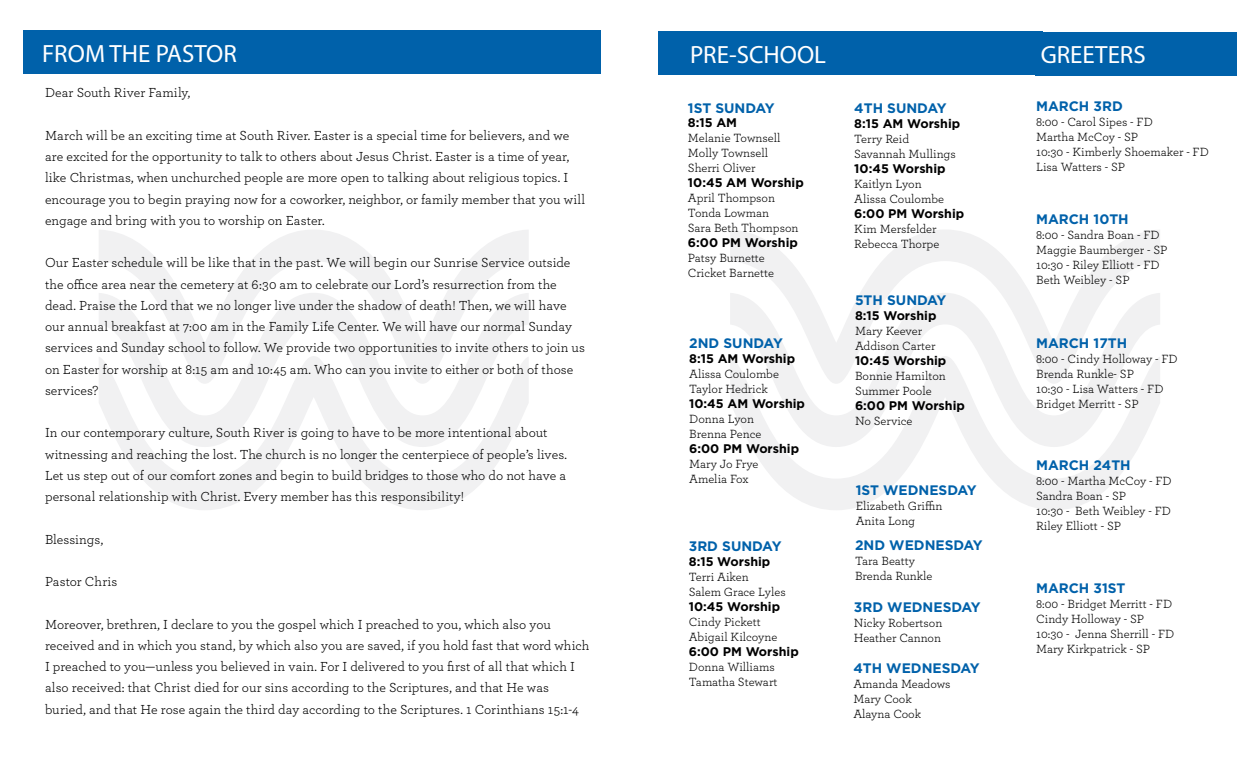
<style>
.page{position:relative;width:1260px;height:765px;background:#fff}
.page>*{position:absolute;margin:0;border:0;box-sizing:border-box;transform-origin:0 0}
.t1{font:25px "Myriad Pro";color:#fff}
.t2{font:13.75px/21.2px "Archer";color:#000}
.t3{font:700 13.75px "Gotham";color:#0061aa}
.t4{font:12.5px/15px "Archer";color:#000}
.t5{font:700 12.5px "Gotham";color:#000}
</style>
<div class="page">
<svg style="left:99px;top:230px;width:430px;height:63px"></svg>
<svg style="left:120px;top:447px;width:387px;height:63px"></svg>
<svg style="left:99px;top:293px;width:430px;height:154px;fill:#f1f1f2"></svg>
<svg style="left:730px;top:230px;width:430px;height:63px"></svg>
<svg style="left:752px;top:447px;width:387px;height:63px"></svg>
<svg style="left:730px;top:293px;width:430px;height:154px;fill:#f1f1f2"></svg>
<div style="left:659px;top:32px;width:384px;height:43px;background:#0061aa"></div>
<div style="left:1035px;top:32px;width:202px;height:43px;background:#0061aa"></div>
<div style="left:23px;top:31px;width:578px;height:43px;background:#0061aa"></div>
<h1 class="t1" style="left:42px;top:38px;width:196px">FROM THE PASTOR</h1>
<p class="t2" style="left:45px;top:82px;width:147px">Dear South River Family,</p>
<p class="t2" style="left:45px;top:124px;width:542px">March will be an exciting time at South River. Easter is a special time for believers, and we are excited for the opportunity to talk to others about Jesus Christ. Easter is a time of year, like Christmas, when unchurched people are more open to talking about religious topics. I encourage you to begin praying now for a coworker, neighbor, or family member that you will engage and bring with you to worship on Easter.</p>
<p class="t2" style="left:45px;top:252px;width:542px">Our Easter schedule will be like that in the past. We will begin our Sunrise Service outside the office area near the cemetery at 6:30 am to celebrate our Lord’s resurrection from the dead. Praise the Lord that we no longer live under the shadow of death! Then, we will have our annual breakfast at 7:00 am in the Family Life Center. We will have our normal Sunday services and Sunday school to follow. We provide two opportunities to invite others to join us on Easter for worship at 8:15 am and 10:45 am. Who can you invite to either or both of those services?</p>
<p class="t2" style="left:45px;top:421px;width:524px">In our contemporary culture, South River is going to have to be more intentional about witnessing and reaching the lost. The church is no longer the centerpiece of people’s lives.<br>Let us step out of our comfort zones and begin to build bridges to those who do not have a personal relationship with Christ. Every member has this responsibility!</p>
<p class="t2" style="left:45px;top:528px;width:60px">Blessings,</p>
<p class="t2" style="left:45px;top:570px;width:74px">Pastor Chris</p>
<p class="t2" style="left:45px;top:613px;width:546px">Moreover, brethren, I declare to you the gospel which I preached to you, which also you received and in which you stand, by which also you are saved, if you hold fast that word which I preached to you—unless you believed in vain. For I delivered to you first of all that which I also received: that Christ died for our sins according to the Scriptures, and that He was buried, and that He rose again the third day according to the Scriptures. 1 Corinthians 15:1-4</p>
<h1 class="t1" style="left:690px;top:39px;width:138px">PRE-SCHOOL</h1>
<p class="t3" style="left:688px;top:99px;width:88px">1ST SUNDAY</p>
<p class="t5" style="left:688px;top:114px;width:51px">8:15 AM</p>
<p class="t4" style="left:688px;top:129px;width:94px">Melanie Townsell<br>Molly Townsell<br>Sherri Oliver</p>
<p class="t5" style="left:688px;top:174px;width:117px">10:45 AM Worship</p>
<p class="t4" style="left:688px;top:189px;width:112px">April Thompson<br>Tonda Lowman<br>Sara Beth Thompson</p>
<p class="t5" style="left:688px;top:234px;width:111px">6:00 PM Worship</p>
<p class="t4" style="left:688px;top:249px;width:88px">Patsy Burnette<br>Cricket Barnette</p>
<p class="t3" style="left:689px;top:334px;width:95px">2ND SUNDAY</p>
<p class="t5" style="left:689px;top:350px;width:107px">8:15 AM Worship</p>
<p class="t4" style="left:689px;top:366px;width:91px">Alissa Coulombe<br>Taylor Hedrick</p>
<p class="t5" style="left:689px;top:395px;width:117px">10:45 AM Worship</p>
<p class="t4" style="left:689px;top:411px;width:74px">Donna Lyon<br>Brenna Pence</p>
<p class="t5" style="left:689px;top:440px;width:111px">6:00 PM Worship</p>
<p class="t4" style="left:689px;top:456px;width:71px">Mary Jo Frye<br>Amelia Fox</p>
<p class="t3" style="left:689px;top:537px;width:94px">3RD SUNDAY</p>
<p class="t5" style="left:689px;top:553px;width:83px">8:15 Worship</p>
<p class="t4" style="left:689px;top:569px;width:98px">Terri Aiken<br>Salem Grace Lyles</p>
<p class="t5" style="left:689px;top:598px;width:93px">10:45 Worship</p>
<p class="t4" style="left:689px;top:614px;width:90px">Cindy Pickett<br>Abigail Kilcoyne</p>
<p class="t5" style="left:689px;top:643px;width:111px">6:00 PM Worship</p>
<p class="t4" style="left:689px;top:659px;width:90px">Donna Williams<br>Tamatha Stewart</p>
<p class="t3" style="left:854px;top:99px;width:94px">4TH SUNDAY</p>
<p class="t5" style="left:854px;top:115px;width:107px">8:15 AM Worship</p>
<p class="t4" style="left:854px;top:130px;width:103px">Terry Reid<br>Savannah Mullings</p>
<p class="t5" style="left:854px;top:160px;width:93px">10:45 Worship</p>
<p class="t4" style="left:854px;top:175px;width:91px">Kaitlyn Lyon<br>Alissa Coulombe</p>
<p class="t5" style="left:854px;top:205px;width:111px">6:00 PM Worship</p>
<p class="t4" style="left:854px;top:220px;width:87px">Kim Mersfelder<br>Rebecca Thorpe</p>
<p class="t3" style="left:855px;top:291px;width:93px">5TH SUNDAY</p>
<p class="t5" style="left:855px;top:307px;width:83px">8:15 Worship</p>
<p class="t4" style="left:855px;top:322px;width:82px">Mary Keever<br>Addison Carter</p>
<p class="t5" style="left:855px;top:352px;width:93px">10:45 Worship</p>
<p class="t4" style="left:855px;top:367px;width:92px">Bonnie Hamilton<br>Summer Poole</p>
<p class="t5" style="left:855px;top:397px;width:111px">6:00 PM Worship</p>
<p class="t4" style="left:855px;top:412px;width:59px">No Service</p>
<p class="t3" style="left:856px;top:481px;width:122px">1ST WEDNESDAY</p>
<p class="t4" style="left:856px;top:498px;width:88px">Elizabeth Griffin<br>Anita Long</p>
<p class="t3" style="left:855px;top:536px;width:129px">2ND WEDNESDAY</p>
<p class="t4" style="left:855px;top:553px;width:79px">Tara Beatty<br>Brenda Runkle</p>
<p class="t3" style="left:854px;top:598px;width:128px">3RD WEDNESDAY</p>
<p class="t4" style="left:854px;top:615px;width:90px">Nicky Robertson<br>Heather Cannon</p>
<p class="t3" style="left:853px;top:659px;width:128px">4TH WEDNESDAY</p>
<p class="t4" style="left:853px;top:676px;width:99px">Amanda Meadows<br>Mary Cook<br>Alayna Cook</p>
<h1 class="t1" style="left:1041px;top:39px;width:107px">GREETERS</h1>
<p class="t3" style="left:1036px;top:98px;width:88px">MARCH 3RD</p>
<p class="t4" style="left:1036px;top:114px;width:174px">8:00 - Carol Sipes - FD<br>Martha McCoy - SP<br>10:30 - Kimberly Shoemaker - FD<br>Lisa Watters - SP</p>
<p class="t3" style="left:1036px;top:210px;width:94px">MARCH 10TH</p>
<p class="t4" style="left:1036px;top:227px;width:133px">8:00 - Sandra Boan - FD<br>Maggie Baumberger - SP<br>10:30 - Riley Elliott - FD<br>Beth Weibley - SP</p>
<p class="t3" style="left:1036px;top:334px;width:93px">MARCH 17TH</p>
<p class="t4" style="left:1036px;top:350px;width:143px">8:00 - Cindy Holloway - FD<br>Brenda Runkle- SP<br>10:30 - Lisa Watters - FD<br>Bridget Merritt - SP</p>
<p class="t3" style="left:1036px;top:456px;width:96px">MARCH 24TH</p>
<p class="t4" style="left:1036px;top:473px;width:137px">8:00 - Martha McCoy - FD<br>Sandra Boan - SP<br>10:30 - Beth Weibley - FD<br>Riley Elliott - SP</p>
<p class="t3" style="left:1036px;top:579px;width:91px">MARCH 31ST</p>
<p class="t4" style="left:1036px;top:595px;width:140px">8:00 - Bridget Merritt - FD<br>Cindy Holloway - SP<br>10:30 - Jenna Sherrill - FD<br>Mary Kirkpatrick - SP</p>
</div>
